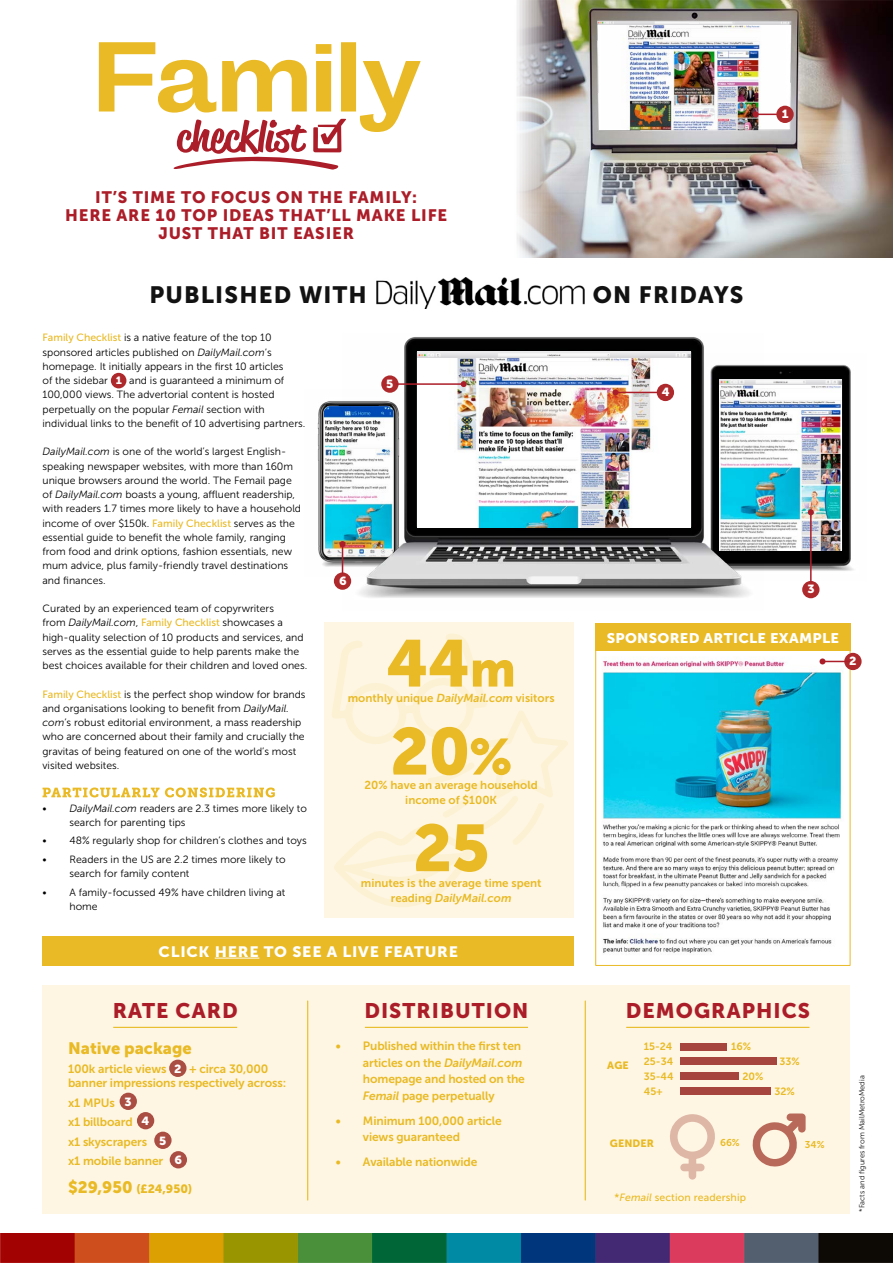
<style>
.page{position:relative;width:893px;height:1263px;background:#fff}
.page>*{position:absolute;margin:0;border:0;box-sizing:border-box;transform-origin:0 0}
.t1{font:65.55px "Museo Sans 900";color:#e9ba25}
.t2{font:50.4px "Museo Sans 900";color:#e9ba25}
.t3{font:23.55px "Museo Sans 900";letter-spacing:.05em;color:#121212}
.t4{font:21px "Museo Sans 900";letter-spacing:.05em;color:#ab1d28}
.t5{font:16.5px/18px "Museo Sans 900";letter-spacing:.05em;color:#ab1d28;text-align:center}
.t6{font:16.5px "Museo Sans 900";color:#e9ba25}
.t7{font:15px "Museo Sans 900";letter-spacing:.05em;color:#fff;scale:1.05 1}
.t8{font:13.8px "Museo Sans 900";letter-spacing:.02em;color:#fff;scale:1.05 1}
.t9{font:12px/16.5px "Museo Sans 700";letter-spacing:-.01em;color:#e9ba25}
.t10{font:12px "Museo Sans 900";color:#e9ba25}
.t11{font:11.7px "Museo Sans 900";color:#fff;scale:1.05 1}
.t12{font:11.55px/14.4px "Museo Sans 700";color:#e9ba25;text-align:center}
.t13{font:10.5px/14.2px "Museo Sans 300";color:#000}
.t14{font:10.5px "Museo Sans 700";color:#e9ba25}
.t15{font:10.5px "Museo Sans 500";letter-spacing:.01em;color:#e9ba25}
.t16{font:10.5px "Museo Sans 900";letter-spacing:.01em;color:#e9ba25}
.t17{font:9.9px "Museo Sans 700";color:#e9ba25}
.t18{font:7.5px "Museo Sans 300";color:#121212}
.s1{font-family:"Museo Sans 500";color:#e9ba25}
.s2{font-style:italic}
.s3{font-family:"Museo Sans 900";color:#fff}
.s4{font-size:50.4px}
.s5{font-family:"Museo Sans 900";font-size:11.7px;color:#fff}
.s6{font-size:16.5px}
</style>
<div class="page">
<img style="left:517px;top:0;width:376px;height:258px">
<img style="left:317px;top:401px;width:26px;height:175px">
<img style="left:324px;top:406px;width:19px;height:151px">
<img style="left:764px;top:365px;width:90px;height:206px">
<img style="left:764px;top:380px;width:78px;height:170px">
<img style="left:376px;top:278px;width:209px;height:30px">
<div style="left:111px;top:373px;width:15px;height:15px;background:#ae292c;border-radius:50%"></div>
<svg style="left:43px;top:787px;width:232px;height:10px"></svg>
<img style="left:343px;top:337px;width:421px;height:261px">
<img style="left:417px;top:357px;width:274px;height:170px">
<svg style="left:417px;top:352px;width:274px;height:5px"></svg>
<div style="left:334px;top:572px;width:17px;height:18px;background:#ae292c;border-radius:50%"></div>
<svg style="left:340px;top:541px;width:6px;height:32px"></svg>
<div style="left:802px;top:581px;width:17px;height:17px;background:#ae292c;border-radius:50%"></div>
<hr style="left:810px;top:512px;width:2px;height:69px;background:#ab1d28">
<svg style="left:808px;top:509px;width:6px;height:6px"></svg>
<div style="left:657px;top:384px;width:17px;height:17px;background:#ae292c;border-radius:50%"></div>
<hr style="left:615px;top:392px;width:42px;height:1px;background:#ab1d28">
<svg style="left:612px;top:389px;width:6px;height:6px"></svg>
<div style="left:381px;top:375px;width:18px;height:18px;background:#ae292c;border-radius:50%"></div>
<hr style="left:396px;top:383px;width:68px;height:2px;background:#ab1d28">
<svg style="left:461px;top:381px;width:6px;height:6px"></svg>
<div style="left:776px;top:106px;width:18px;height:17px;background:#ae292c;border-radius:50%"></div>
<svg style="left:753px;top:111px;width:23px;height:6px"></svg>
<img style="left:602px;top:654px;width:246px;height:299px">
<div style="left:595px;top:649px;width:255px;height:317px;border:1px solid #e9ba25"></div>
<div style="left:43px;top:936px;width:531px;height:30px;background:#e9ba25"></div>
<hr style="left:215px;top:958px;width:44px;height:1px;background:#fff">
<div style="left:324px;top:622px;width:250px;height:296px;background:#fef6e2"></div>
<svg style="left:332px;top:634px;width:236px;height:273px"></svg>
<div style="left:595px;top:624px;width:255px;height:27px;background:#e9ba25"></div>
<div style="left:844px;top:653px;width:18px;height:17px;background:#ae292c;border-radius:50%"></div>
<svg style="left:819px;top:658px;width:30px;height:6px"></svg>
<div style="left:43px;top:985px;width:807px;height:229px;background:#fef6e2"></div>
<div style="left:680px;top:1072px;width:59px;height:8px;background:#a6453e"></div>
<div style="left:680px;top:1043px;width:47px;height:7px;background:#a6453e"></div>
<div style="left:680px;top:1087px;width:91px;height:8px;background:#a6453e"></div>
<div style="left:680px;top:1058px;width:96px;height:7px;background:#a6453e"></div>
<svg style="left:670px;top:1114px;width:45px;height:65px"></svg>
<svg style="left:752px;top:1113px;width:54px;height:54px"></svg>
<div style="left:169px;top:1060px;width:17px;height:17px;background:#aa4d43;border-radius:50%"></div>
<div style="left:120px;top:1093px;width:17px;height:17px;background:#aa4d43;border-radius:50%"></div>
<div style="left:137px;top:1112px;width:17px;height:17px;background:#aa4d43;border-radius:50%"></div>
<div style="left:154px;top:1131px;width:18px;height:18px;background:#aa4d43;border-radius:50%"></div>
<div style="left:170px;top:1151px;width:17px;height:17px;background:#aa4d43;border-radius:50%"></div>
<hr style="left:113px;top:1027px;width:124px;height:1px;background:#e9ba25">
<hr style="left:365px;top:1027px;width:163px;height:1px;background:#e9ba25">
<hr style="left:626px;top:1027px;width:183px;height:1px;background:#e9ba25">
<hr style="left:307px;top:1001px;width:1px;height:199px;background:#e9ba25">
<hr style="left:585px;top:1001px;width:1px;height:199px;background:#e9ba25">
<img style="left:0;top:1233px;width:893px;height:30px">
<svg style="left:99px;top:42px;width:322px;height:128px"></svg>
<p class="t11" style="left:782px;top:107px;width:8px">1</p>
<h3 class="t5" style="left:65px;top:188px;width:384px">IT’S TIME TO FOCUS ON THE FAMILY:<br>HERE ARE 10 TOP IDEAS THAT’LL MAKE LIFE<br>JUST THAT BIT EASIER</h3>
<h3 class="t3" style="left:149px;top:281px;width:219px">PUBLISHED WITH</h3>
<h3 class="t3" style="left:593px;top:281px;width:152px">ON FRIDAYS</h3>
<p class="t13" style="left:43px;top:331px;width:264px"><span class="s1">Family Checklist</span> is a native feature of the top 10 sponsored articles published on <span class="s2">DailyMail.com</span>‘s homepage. It initially appears in the first 10 articles<br>of the sidebar <span class="s3">1</span> and is guaranteed a minimum of 100,000 views. The advertorial content is hosted perpetually on the popular <span class="s2">Femail</span> section with individual links to the benefit of 10 advertising partners.</p>
<p class="t13" style="left:43px;top:445px;width:260px"><span class="s2">DailyMail.com</span> is one of the world’s largest English&shy;speaking newspaper websites, with more than 160m unique browsers around the world. The Femail page of <span class="s2">DailyMail.com</span> boasts a young, affluent readership, with readers 1.7 times more likely to have a household income of over $150k. <span class="s1">Family Checklist</span> serves as the essential guide to benefit the whole family, ranging from food and drink options, fashion essentials, new mum advice, plus family-friendly travel destinations and finances.</p>
<p class="t13" style="left:43px;top:601px;width:266px">Curated by an experienced team of copyrwriters<br>from <span class="s2">DailyMail.com</span>, <span class="s1">Family Checklist</span> showcases a high-quality selection of 10 products and services, and serves as the essential guide to help parents make the best choices available for their children and loved ones.</p>
<p class="t13" style="left:43px;top:687px;width:265px"><span class="s1">Family Checklist</span> is the perfect shop window for brands and organisations looking to benefit from <span class="s2">DailyMail. com</span>’s robust editorial environment, a mass readership who are concerned about their family and crucially the gravitas of being featured on one of the world’s most visited websites.</p>
<p class="t13" style="left:70px;top:801px;width:239px;text-indent:-27px"><span class="s2">• DailyMail.com</span> readers are 2.3 times more likely to search for parenting tips</p>
<p class="t13" style="left:43px;top:834px;width:266px">• 48% regularly shop for children’s clothes and toys</p>
<p class="t13" style="left:70px;top:852px;width:218px;text-indent:-27px">• Readers in the US are 2.2 times more likely to search for family content</p>
<p class="t13" style="left:70px;top:885px;width:217px;text-indent:-27px">• A family-focussed 49% have children living at home</p>
<p class="t11" style="left:386px;top:377px;width:8px">5</p>
<p class="t11" style="left:662px;top:385px;width:9px">4</p>
<p class="t11" style="left:339px;top:574px;width:9px">6</p>
<p class="t11" style="left:808px;top:583px;width:8px">3</p>
<h3 class="t8" style="left:607px;top:630px;width:223px">SPONSORED ARTICLE EXAMPLE</h3>
<h1 class="t1" style="left:386px;top:626px;width:85px">44</h1>
<h2 class="t2" style="left:470px;top:640px;width:48px">m</h2>
<p class="t12" style="left:348px;top:691px;width:208px">monthly unique <span class="s2">DailyMail.com</span> visitors</p>
<h1 class="t1" style="left:390px;top:714px;width:124px">20<span class="s4">%</span></h1>
<p class="t12" style="left:365px;top:778px;width:175px">20% have an average household income of $100K</p>
<h1 class="t1" style="left:413px;top:811px;width:78px">25</h1>
<p class="t12" style="left:361px;top:876px;width:182px">minutes is the average time spent reading <span class="s2">DailyMail.com</span></p>
<p class="t11" style="left:849px;top:654px;width:9px">2</p>
<h3 class="t7" style="left:159px;top:943px;width:287px">CLICK HERE TO SEE A LIVE FEATURE</h3>
<h3 class="t4" style="left:113px;top:998px;width:127px">RATE CARD</h3>
<h3 class="t4" style="left:364px;top:998px;width:166px">DISTRIBUTION</h3>
<h3 class="t4" style="left:626px;top:998px;width:186px">DEMOGRAPHICS</h3>
<h3 class="t6" style="left:68px;top:1038px;width:125px">Native package</h3>
<p class="t9" style="left:68px;top:1062px;width:220px;line-height:13.5px">100k article views <span class="s5">2</span> + circa 30,000 banner impressions respectively across:</p>
<p class="t9" style="left:68px;top:1092px;width:97px;line-height:19.5px">x1 MPUs<br>x1 billboard<br>x1 skyscrapers<br>x1 mobile banner</p>
<p class="t10" style="left:68px;top:1182px;width:126px"><span class="s6">$29,950</span> (£24,950)</p>
<p class="t11" style="left:125px;top:1095px;width:8px">3</p>
<p class="t11" style="left:141px;top:1114px;width:9px">4</p>
<p class="t11" style="left:159px;top:1134px;width:8px">5</p>
<p class="t11" style="left:174px;top:1153px;width:9px">6</p>
<p class="t9" style="left:363px;top:1038px;width:164px;text-indent:-27px">• Published within the first ten articles on the <span class="s2">DailyMail.com </span>homepage and hosted on the<br><span class="s2">Femail</span> page perpetually</p>
<p class="t9" style="left:363px;top:1112px;width:140px;text-indent:-27px">• Minimum 100,000 article views guaranteed</p>
<p class="t9" style="left:336px;top:1154px;width:143px">• Available nationwide</p>
<p class="t16" style="left:607px;top:1059px;width:23px">AGE</p>
<p class="t14" style="left:644px;top:1040px;width:30px">15-24</p>
<p class="t14" style="left:731px;top:1040px;width:22px">16%</p>
<p class="t14" style="left:644px;top:1055px;width:31px">25-34</p>
<p class="t14" style="left:779px;top:1055px;width:22px">33%</p>
<p class="t14" style="left:644px;top:1070px;width:31px">35-44</p>
<p class="t14" style="left:743px;top:1070px;width:23px">20%</p>
<p class="t14" style="left:644px;top:1085px;width:21px">45+</p>
<p class="t14" style="left:774px;top:1085px;width:22px">32%</p>
<p class="t16" style="left:610px;top:1137px;width:46px">GENDER</p>
<p class="t17" style="left:720px;top:1137px;width:21px">66%</p>
<p class="t17" style="left:805px;top:1139px;width:21px">34%</p>
<p class="t15" style="left:615px;top:1191px;width:133px">*<span class="s2">Femail</span> section readership</p>
<p class="t18" style="left:858px;top:1212px;width:138px;rotate:-90deg">*Facts and figures from MailMetroMedia</p>
</div>
